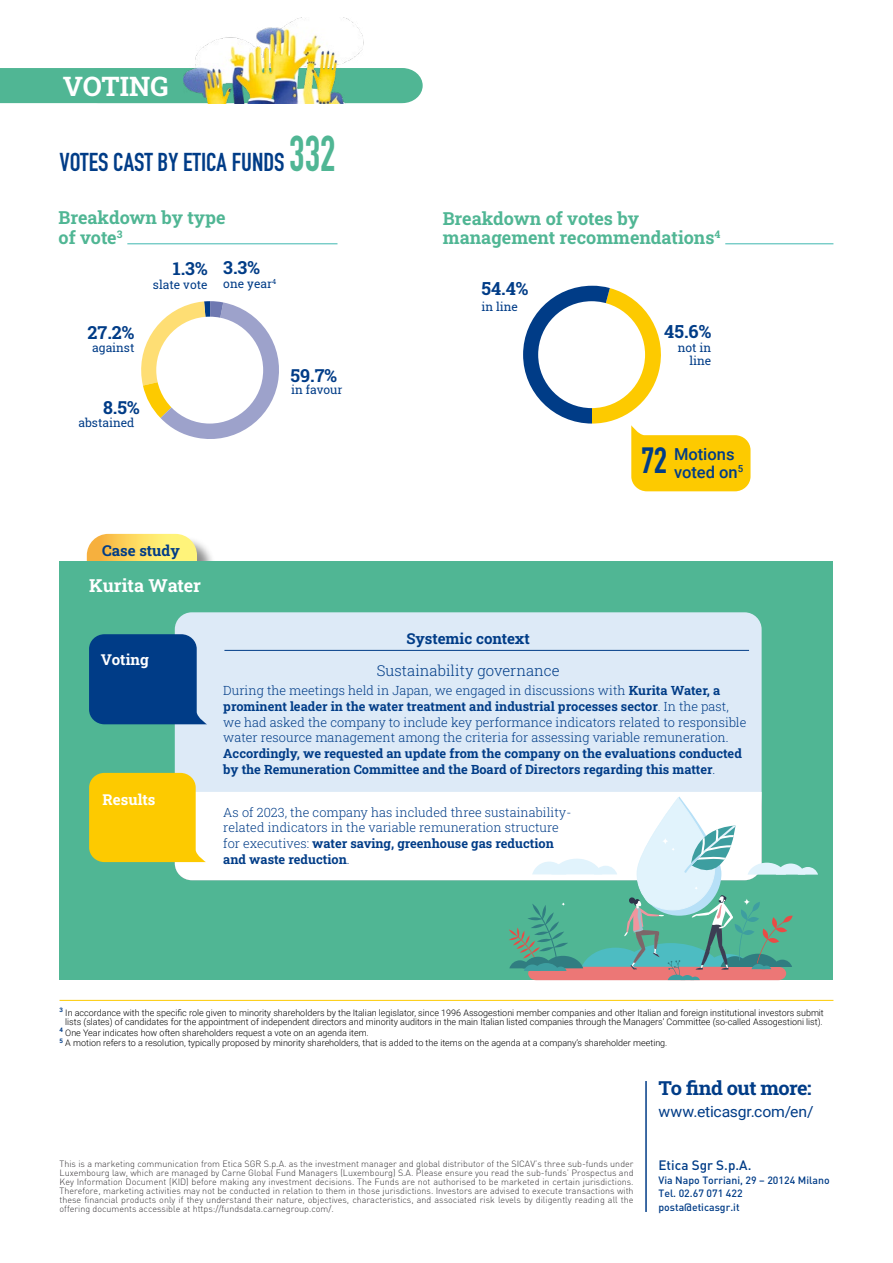
<style>
.page{position:relative;width:893px;height:1263px;background:#fff}
.page>*{position:absolute;margin:0;border:0;box-sizing:border-box;transform-origin:0 0}
.t1{font:700 27px "Roboto Slab";color:#fff}
.t2{font:25.5px "DIN Engschrift Std";color:#003c87}
.t3{font:700 19.35px "Roboto Slab";letter-spacing:-.035em;color:#003c87}
.t4{font:700 18px/19.5px "Roboto Slab";color:#50b694}
.t5{font:700 18px "Roboto Slab";color:#003c87}
.t6{font:700 18px "Roboto Slab";color:#fff}
.t7{font:500 16.5px/18px "Roboto";color:#003c87}
.t8{font:15.3px "Roboto";letter-spacing:-.01em;color:#003c87}
.t9{font:700 15px "Roboto Slab";color:#003c87}
.t10{font:300 15px "Roboto Slab";color:#003c87}
.t11{font:700 15px "Roboto Slab";color:#fff}
.t12{font:13.5px "DINT Medium";color:#003c87}
.t13{font:300 12.75px/15.8px "Roboto Slab";color:#003c87}
.t14{font:700 12.75px/15.8px "Roboto Slab";color:#003c87}
.t15{font:12px/13.5px "Roboto Slab";color:#003c87;text-align:right}
.t16{font:10.5px/13.5px "DINT Medium";color:#003c87}
.t17{font:9px/9px "DINT Light";color:#373437;text-align:justify}
.t18{font:300 9px "Roboto";color:#000}
.s1{font-size:49.5px;color:#50b694}
.s2{font-family:"DIN Engschrift Std";font-weight:400;font-size:36px}
.s3{font-weight:700}
.s4{font-weight:300}
</style>
<div class="page">
<hr style="left:60px;top:1000px;width:773px;height:1px;background:#fdca00">
<hr style="left:645px;top:1081px;width:2px;height:131px;background:#003c87">
<svg style="left:523px;top:286px;width:227px;height:205px"></svg>
<div style="left:538px;top:301px;width:107px;height:107px;background:#fff;border-radius:50%"></div>
<svg style="left:141px;top:301px;width:138px;height:138px"></svg>
<div style="left:156px;top:317px;width:107px;height:107px;background:#fff;border-radius:50%"></div>
<div style="left:0;top:68px;width:423px;height:35px;background:#50b694"></div>
<img style="left:184px;top:17px;width:184px;height:86px">
<hr style="left:127px;top:243px;width:210px;height:1px;background:#3fb7b0">
<hr style="left:725px;top:243px;width:108px;height:1px;background:#3fb7b0">
<div style="left:89px;top:536px;width:127px;height:45px;background:#000;opacity:.45"></div>
<svg style="left:87px;top:534px;width:110px;height:27px;background:#fcdc6c"></svg>
<div style="left:60px;top:561px;width:773px;height:419px;background:#50b694"></div>
<div style="left:175px;top:612px;width:587px;height:268px;background:#ddeaf7;border-radius:17px"></div>
<div style="left:175px;top:792px;width:587px;height:88px;background:#fff"></div>
<svg style="left:89px;top:634px;width:118px;height:90px;background:#134c90"></svg>
<svg style="left:89px;top:773px;width:117px;height:89px;background:#facd17"></svg>
<hr style="left:224px;top:650px;width:525px;height:1px;background:#003c87">
<svg style="left:509px;top:796px;width:309px;height:184px"></svg>
<h1 class="t1" style="left:63px;top:68px;width:107px">VOTING</h1>
<h2 class="t2" style="left:59px;top:147px;width:278px">VOTES CAST BY ETICA FUNDS <span class="s1">332</span></h2>
<h3 class="t4" style="left:59px;top:208px;width:169px">Breakdown by type of vote<sup>3</sup></h3>
<h3 class="t4" style="left:443px;top:208px;width:279px">Breakdown of votes by management recommendations<sup>4</sup></h3>
<h3 class="t5" style="left:88px;top:320px;width:48px">27.2%</h3>
<h3 class="t15" style="left:92px;top:341px;width:44px">against</h3>
<h3 class="t5" style="left:173px;top:256px;width:36px">1.3%</h3>
<h3 class="t15" style="left:153px;top:278px;width:56px">slate vote</h3>
<h3 class="t5" style="left:103px;top:395px;width:38px">8.5%</h3>
<h3 class="t15" style="left:78px;top:416px;width:58px">abstained</h3>
<h3 class="t5" style="left:223px;top:255px;width:38px">3.3%</h3>
<h3 class="t15" style="left:223px;top:277px;width:54px">one year<sup>4</sup></h3>
<h3 class="t5" style="left:290px;top:363px;width:48px">59.7%</h3>
<h3 class="t15" style="left:291px;top:383px;width:53px">in favour</h3>
<h3 class="t5" style="left:481px;top:277px;width:49px">54.4%</h3>
<h3 class="t15" style="left:481px;top:300px;width:38px">in line</h3>
<h3 class="t5" style="left:664px;top:319px;width:48px">45.6%</h3>
<h3 class="t15" style="left:678px;top:341px;width:35px">not in line</h3>
<h3 class="t7" style="left:674px;top:444px;width:71px;text-indent:-33px"><span class="s2">72</span> Motions voted on<sup>5</sup></h3>
<h3 class="t9" style="left:102px;top:540px;width:79px">Case study</h3>
<h3 class="t6" style="left:89px;top:573px;width:113px">Kurita Water</h3>
<h3 class="t11" style="left:101px;top:650px;width:49px">Voting</h3>
<h3 class="t11" style="left:103px;top:790px;width:54px">Results</h3>
<h3 class="t9" style="left:406px;top:628px;width:125px">Systemic context</h3>
<h3 class="t10" style="left:377px;top:660px;width:184px">Sustainability governance</h3>
<p class="t13" style="left:223px;top:682px;width:524px">During the meetings held in Japan, we engaged in discussions with <span class="s3">Kurita Water, a prominent leader in the water treatment and industrial processes sector</span>. In the past, we had asked the company to include key performance indicators related to responsible water resource management among the criteria for assessing variable remuneration.</p>
<h3 class="t14" style="left:223px;top:745px;width:520px">Accordingly, we requested an update from the company on the evaluations conducted by the Remuneration Committee and the Board of Directors regarding this matter<span class="s4">.</span></h3>
<h3 class="t13" style="left:223px;top:804px;width:349px">As of 2023, the company has included three sustainability&shy;related indicators in the variable remuneration structure for executives: <span class="s3">water saving, greenhouse gas reduction and waste reduction</span>.</h3>
<p class="t18" style="left:60px;top:1006px;width:766px"><sup>3</sup> In accordance with the specific role given to minority shareholders by the Italian legislator, since 1996 Assogestioni member companies and other Italian and foreign institutional investors submit</p>
<p class="t18" style="left:65px;top:1016px;width:759px">lists (slates) of candidates for the appointment of independent directors and minority auditors in the main Italian listed companies through the Managers’ Committee (so-called Assogestioni list).</p>
<p class="t18" style="left:60px;top:1026px;width:311px"><sup>4</sup> One Year indicates how often shareholders request a vote on an agenda item.</p>
<p class="t18" style="left:60px;top:1037px;width:609px"><sup>5</sup> A motion refers to a resolution, typically proposed by minority shareholders, that is added to the items on the agenda at a company’s shareholder meeting.</p>
<p class="t17" style="left:60px;top:1159px;width:576px">This is a marketing communication from Etica SGR S.p.A. as the investment manager and global distributor of the SICAV’s three sub-funds under Luxembourg law, which are managed by Carne Global Fund Managers (Luxembourg) S.A. Please ensure you read the sub-funds’ Prospectus and Key Information Document (KID) before making any investment decisions. The Funds are not authorised to be marketed in certain jurisdictions.<br>Therefore, marketing activities may not be conducted in relation to them in those jurisdictions. Investors are advised to execute transactions with these financial products only if they understand their nature, objectives, characteristics, and associated risk levels by diligently reading all the offering documents accessible at https://fundsdata.carnegroup.com/.</p>
<h3 class="t3" style="left:658px;top:1074px;width:155px">To find out more:</h3>
<h3 class="t8" style="left:658px;top:1101px;width:157px">www.eticasgr.com/en/</h3>
<h3 class="t12" style="left:658px;top:1157px;width:94px">Etica Sgr S.p.A.</h3>
<p class="t16" style="left:658px;top:1173px;width:173px">Via Napo Torriani, 29 – 20124 Milano<br>Tel. 02.67 071 422<br>posta@eticasgr.it</p>
</div>
